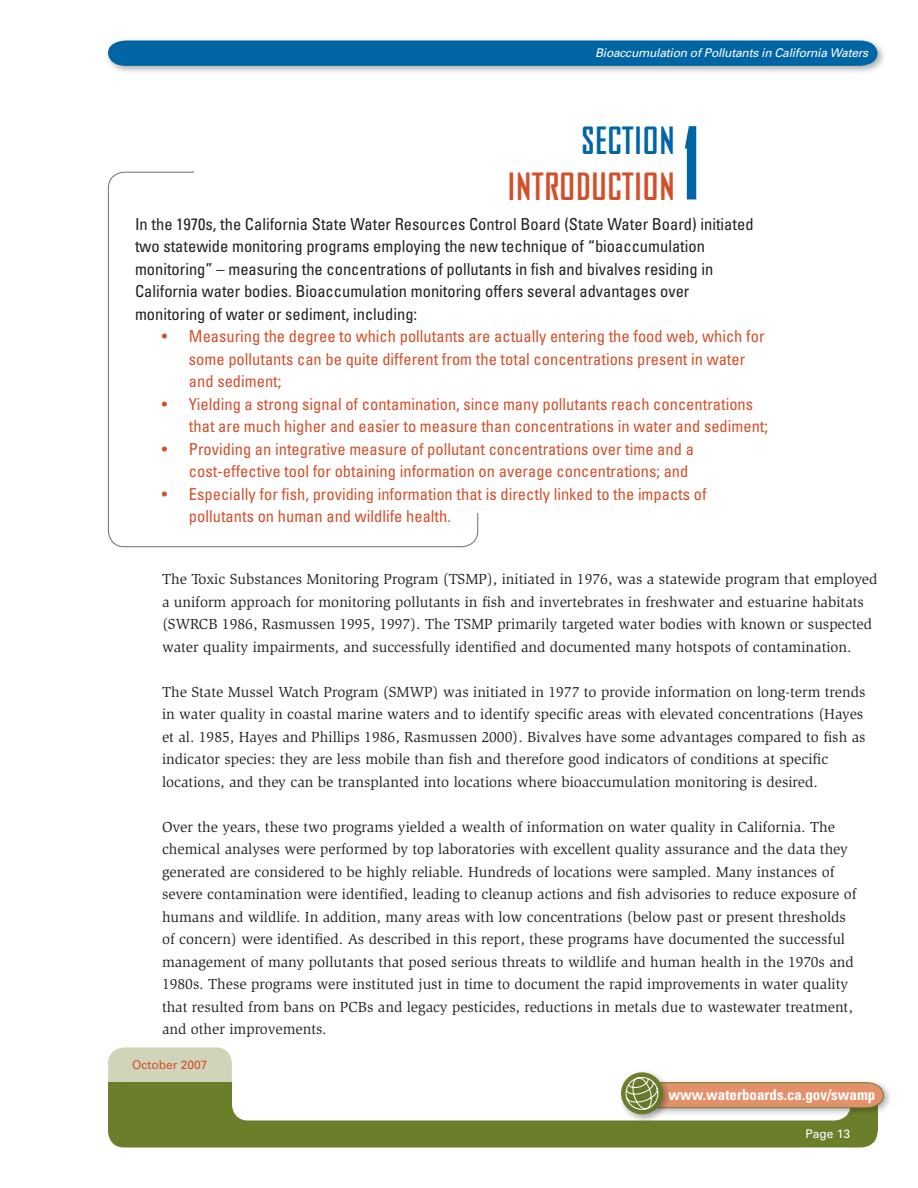
<style>
.page{position:relative;width:918px;height:1188px;background:#fff}
.page>*{position:absolute;margin:0;border:0;box-sizing:border-box;transform-origin:0 0}
.t1{font:700 96px "Bureau Agency";color:#0065a4}
.t2{font:700 36px "Bureau Agency";letter-spacing:.02em;color:#d34f29}
.t3{font:700 36px "Bureau Agency";letter-spacing:.02em;color:#0065a4}
.t4{font:condensed 16.5px/22.5px "Univers";color:#d34f29}
.t5{font:condensed 16.5px/22.5px "Univers";color:#231f20}
.t6{font:15px/22.5px "Slimbach";color:#231f20}
.t7{font:700 condensed 15px "Univers";color:#fff}
.t8{font:italic 12px "Univers";letter-spacing:-.02em;color:#fff}
.t9{font:12px "Univers";color:#d34f29}
.t10{font:12px "Univers";color:#fff}
</style>
<div class="page">
<div style="left:108px;top:1047px;width:124px;height:54px;background:#d0d5b9;border-radius:16px"></div>
<div style="left:105px;top:37px;width:786px;height:46px;background:#231f20;opacity:.35"></div>
<div style="left:108px;top:41px;width:770px;height:25px;background:#0065a4"></div>
<div style="left:108px;top:1082px;width:770px;height:65px;background:#6b7f2a;border-radius:16px"></div>
<div style="left:232px;top:1042px;width:618px;height:78px;background:#fff;border-radius:16px"></div>
<div style="left:108px;top:1082px;width:124px;height:41px;background:#6b7f2a"></div>
<div style="left:640px;top:1079px;width:257px;height:46px;background:#231f20;opacity:.35"></div>
<div style="left:618px;top:1069px;width:59px;height:59px;background:#231f20;opacity:.35"></div>
<div style="left:621px;top:1073px;width:56px;height:56px;background:#231f20;opacity:.35"></div>
<svg style="left:625px;top:1076px;width:259px;height:34px"></svg>
<p class="t8" style="left:595px;top:46px;width:275px">Bioaccumulation of Pollutants in California Waters</p>
<h2 class="t3" style="left:582px;top:121px;width:94px">SECTION</h2>
<h2 class="t2" style="left:508px;top:167px;width:168px">INTRODUCTION</h2>
<h1 class="t1" style="left:682px;top:111px;width:21px">1</h1>
<p class="t5" style="left:135px;top:212px;width:620px">In the 1970s, the California State Water Resources Control Board (State Water Board) initiated two statewide monitoring programs employing the new technique of “bioaccumulation monitoring” – measuring the concentrations of pollutants in fish and bivalves residing in California water bodies. Bioaccumulation monitoring offers several advantages over monitoring of water or sediment, including:</p>
<p class="t4" style="left:189px;top:325px;width:577px;text-indent:-27px">• Measuring the degree to which pollutants are actually entering the food web, which for some pollutants can be quite different from the total concentrations present in water and sediment;</p>
<p class="t4" style="left:189px;top:392px;width:581px;text-indent:-27px">• Yielding a strong signal of contamination, since many pollutants reach concentrations that are much higher and easier to measure than concentrations in water and sediment;</p>
<p class="t4" style="left:189px;top:437px;width:506px;text-indent:-27px">• Providing an integrative measure of pollutant concentrations over time and a cost-effective tool for obtaining information on average concentrations; and</p>
<p class="t4" style="left:189px;top:482px;width:519px;text-indent:-27px">• Especially for fish, providing information that is directly linked to the impacts of pollutants on human and wildlife health.</p>
<p class="t6" style="left:162px;top:568px;width:717px">The Toxic Substances Monitoring Program (TSMP), initiated in 1976, was a statewide program that employed a uniform approach for monitoring pollutants in fish and invertebrates in freshwater and estuarine habitats (SWRCB 1986, Rasmussen 1995, 1997). The TSMP primarily targeted water bodies with known or suspected water quality impairments, and successfully identified and documented many hotspots of contamination.</p>
<p class="t6" style="left:162px;top:681px;width:705px">The State Mussel Watch Program (SMWP) was initiated in 1977 to provide information on long-term trends in water quality in coastal marine waters and to identify specific areas with elevated concentrations (Hayes et al. 1985, Hayes and Phillips 1986, Rasmussen 2000). Bivalves have some advantages compared to fish as indicator species: they are less mobile than fish and therefore good indicators of conditions at specific locations, and they can be transplanted into locations where bioaccumulation monitoring is desired.</p>
<p class="t6" style="left:162px;top:816px;width:696px">Over the years, these two programs yielded a wealth of information on water quality in California. The chemical analyses were performed by top laboratories with excellent quality assurance and the data they generated are considered to be highly reliable. Hundreds of locations were sampled. Many instances of severe contamination were identified, leading to cleanup actions and fish advisories to reduce exposure of humans and wildlife. In addition, many areas with low concentrations (below past or present thresholds of concern) were identified. As described in this report, these programs have documented the successful management of many pollutants that posed serious threats to wildlife and human health in the 1970s and 1980s. These programs were instituted just in time to document the rapid improvements in water quality that resulted from bans on PCBs and legacy pesticides, reductions in metals due to wastewater treatment, and other improvements.</p>
<p class="t9" style="left:132px;top:1057px;width:77px">October 2007</p>
<p class="t7" style="left:669px;top:1085px;width:208px">www.waterboards.ca.gov/swamp</p>
<p class="t10" style="left:805px;top:1127px;width:46px">Page 13</p>
</div>
